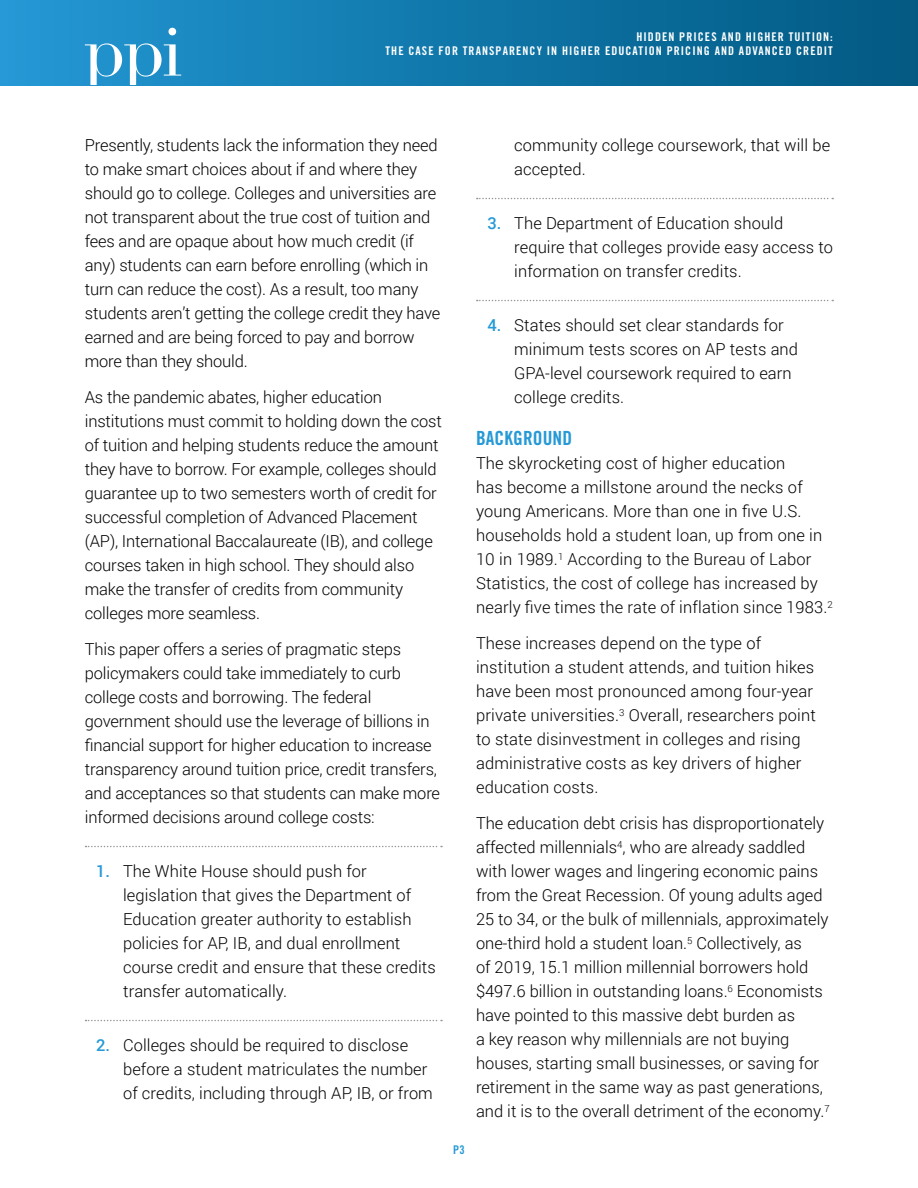
<style>
.page{position:relative;width:918px;height:1188px;background:#fff}
.page>*{position:absolute;margin:0;border:0;box-sizing:border-box;transform-origin:0 0}
.t1{font:19.5px "Trade Gothic LT Std Bd Cn 20";letter-spacing:.005em;color:#2699d6}
.t2{font:300 16.5px/24px "Roboto";color:#000}
.t3{font:12px/14.4px "Trade Gothic LT Std Bd Cn 20";letter-spacing:.09em;color:#fff;text-align:right}
.t4{font:12px "Trade Gothic LT Std Bd Cn 20";color:#2699d6}
.s1{font-weight:500;color:#2699d6}
</style>
<div class="page">
<div style="left:0;top:0;width:918px;height:85px;background:linear-gradient(to right,#2398d4,#005881)"></div>
<svg style="left:168px;top:28px;width:8px;height:7px"></svg>
<svg style="left:85px;top:43px;width:96px;height:42px"></svg>
<svg style="left:86px;top:846px;width:356px;height:1px"></svg>
<svg style="left:86px;top:1020px;width:356px;height:1px"></svg>
<svg style="left:477px;top:198px;width:356px;height:1px"></svg>
<svg style="left:477px;top:300px;width:356px;height:1px"></svg>
<p class="t3" style="left:386px;top:29px;width:449px">HIDDEN PRICES AND HIGHER TUITION:<br>THE CASE FOR TRANSPARENCY IN HIGHER EDUCATION PRICING AND ADVANCED CREDIT</p>
<p class="t2" style="left:85px;top:133px;width:357px">Presently, students lack the information they need to make smart choices about if and where they should go to college. Colleges and universities are not transparent about the true cost of tuition and fees and are opaque about how much credit (if any) students can earn before enrolling (which in turn can reduce the cost). As a result, too many students aren’t getting the college credit they have earned and are being forced to pay and borrow more than they should.</p>
<p class="t2" style="left:85px;top:385px;width:359px">As the pandemic abates, higher education institutions must commit to holding down the cost of tuition and helping students reduce the amount they have to borrow. For example, colleges should guarantee up to two semesters worth of credit for successful completion of Advanced Placement (AP), International Baccalaureate (IB), and college courses taken in high school. They should also make the transfer of credits from community colleges more seamless.</p>
<p class="t2" style="left:85px;top:637px;width:357px">This paper offers a series of pragmatic steps policymakers could take immediately to curb college costs and borrowing. The federal government should use the leverage of billions in financial support for higher education to increase transparency around tuition price, credit transfers, and acceptances so that students can make more informed decisions around college costs:</p>
<p class="t2" style="left:123px;top:859px;width:314px;text-indent:-27px"><span class="s1">1.</span> The White House should push for legislation that gives the Department of Education greater authority to establish policies for AP, IB, and dual enrollment course credit and ensure that these credits transfer automatically.</p>
<p class="t2" style="left:123px;top:1033px;width:311px;text-indent:-27px"><span class="s1">2.</span> Colleges should be required to disclose before a student matriculates the number of credits, including through AP, IB, or from</p>
<p class="t2" style="left:514px;top:133px;width:317px">community college coursework, that will be accepted.</p>
<p class="t2" style="left:514px;top:211px;width:320px;text-indent:-27px"><span class="s1">3.</span> The Department of Education should require that colleges provide easy access to information on transfer credits.</p>
<p class="t4" style="left:453px;top:1142px;width:13px">P3</p>
<p class="t2" style="left:514px;top:313px;width:285px;text-indent:-27px"><span class="s1">4.</span> States should set clear standards for minimum tests scores on AP tests and GPA-level coursework required to earn college credits.</p>
<p class="t1" style="left:476px;top:426px;width:98px">BACKGROUND</p>
<p class="t2" style="left:476px;top:451px;width:358px">The skyrocketing cost of higher education<br>has become a millstone around the necks of young Americans. More than one in five U.S. households hold a student loan, up from one in 10 in 1989.<sup>1</sup> According to the Bureau of Labor Statistics, the cost of college has increased by nearly five times the rate of inflation since 1983.<sup>2</sup></p>
<p class="t2" style="left:476px;top:631px;width:341px">These increases depend on the type of institution a student attends, and tuition hikes have been most pronounced among four-year private universities.<sup>3</sup> Overall, researchers point to state disinvestment in colleges and rising administrative costs as key drivers of higher education costs.</p>
<p class="t2" style="left:476px;top:811px;width:355px">The education debt crisis has disproportionately affected millennials<sup>4</sup>, who are already saddled with lower wages and lingering economic pains from the Great Recession. Of young adults aged 25 to 34, or the bulk of millennials, approximately one-third hold a student loan.<sup>5</sup> Collectively, as<br>of 2019, 15.1 million millennial borrowers hold $497.6 billion in outstanding loans.<sup>6</sup> Economists have pointed to this massive debt burden as<br>a key reason why millennials are not buying houses, starting small businesses, or saving for retirement in the same way as past generations, and it is to the overall detriment of the economy.<sup>7</sup></p>
</div>
